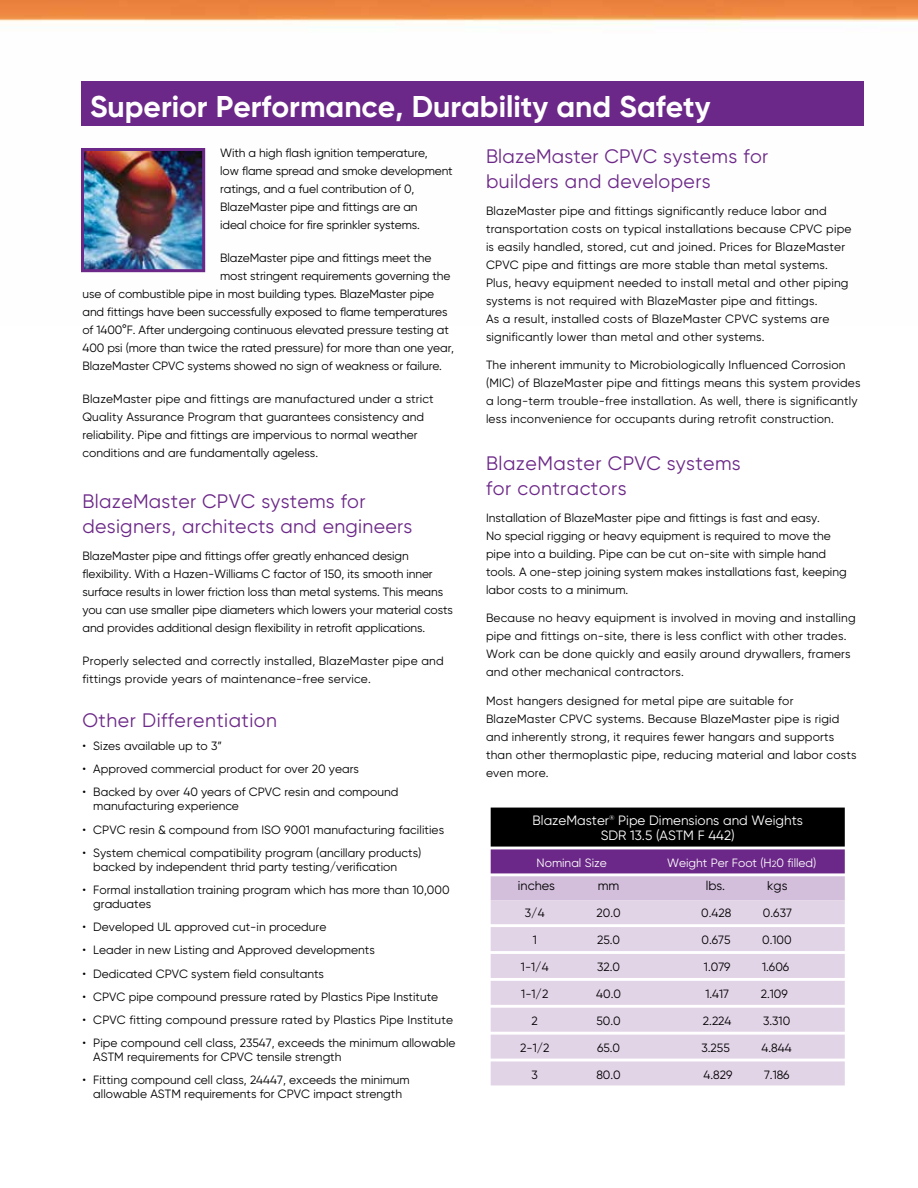
<style>
.page{position:relative;width:918px;height:1188px;background:#fff}
.page>*{position:absolute;margin:0;border:0;box-sizing:border-box;transform-origin:0 0}
.t1{font:700 30px "Gilroy";color:#fff}
.t2{font:19.5px/24.8px "Gilroy";letter-spacing:.02em;color:#6c2888}
.t3{font:13.5px/15px "Gilroy";color:#fff;text-align:center}
.t4{font:12.75px "Gilroy";color:#000}
.t5{font:12px/18px "Gilroy";color:#000}
.t6{font:12px "Gilroy";color:#fff}
.s1{font-size:9px}
</style>
<div class="page">
<img style="left:0;top:0;width:918px;height:273px">
<div style="left:81px;top:81px;width:783px;height:45px;background:#6c2888"></div>
<img style="left:85px;top:152px;width:116px;height:116px">
<div style="left:81px;top:148px;width:124px;height:124px;border:3px solid #6c2888"></div>
<div style="left:491px;top:808px;width:354px;height:39px;background:#000"></div>
<div style="left:491px;top:849px;width:354px;height:24px;background:#6c2888"></div>
<div style="left:491px;top:876px;width:354px;height:24px;background:#d3bedb"></div>
<div style="left:491px;top:900px;width:354px;height:24px;background:#e2d4e7"></div>
<div style="left:491px;top:927px;width:354px;height:24px;background:#e2d4e7"></div>
<div style="left:491px;top:954px;width:354px;height:24px;background:#e2d4e7"></div>
<div style="left:491px;top:981px;width:354px;height:24px;background:#e2d4e7"></div>
<div style="left:491px;top:1008px;width:354px;height:24px;background:#e2d4e7"></div>
<div style="left:491px;top:1035px;width:354px;height:24px;background:#e2d4e7"></div>
<div style="left:491px;top:1061px;width:354px;height:24px;background:#e2d4e7"></div>
<h1 class="t1" style="left:90px;top:88px;width:622px">Superior Performance, Durability and Safety</h1>
<p class="t5" style="left:220px;top:144px;width:234px">With a high flash ignition temperature,<br>low flame spread and smoke development ratings, and a fuel contribution of 0, BlazeMaster pipe and fittings are an<br>ideal choice for fire sprinkler systems.</p>
<p class="t5" style="left:220px;top:249px;width:213px">BlazeMaster pipe and fittings meet the</p>
<p class="t5" style="left:220px;top:267px;width:232px">most stringent requirements governing the</p>
<p class="t5" style="left:82px;top:285px;width:353px">use of combustible pipe in most building types. BlazeMaster pipe</p>
<p class="t5" style="left:82px;top:303px;width:367px">and fittings have been successfully exposed to flame temperatures</p>
<p class="t5" style="left:82px;top:321px;width:368px">of 1400°F. After undergoing continuous elevated pressure testing at</p>
<p class="t5" style="left:82px;top:339px;width:373px">400 psi (more than twice the rated pressure) for more than one year,</p>
<p class="t5" style="left:82px;top:357px;width:361px">BlazeMaster CPVC systems showed no sign of weakness or failure.</p>
<p class="t5" style="left:82px;top:390px;width:353px">BlazeMaster pipe and fittings are manufactured under a strict Quality Assurance Program that guarantees consistency and reliability. Pipe and fittings are impervious to normal weather conditions and are fundamentally ageless.</p>
<h2 class="t2" style="left:82px;top:488px;width:331px">BlazeMaster CPVC systems for designers, architects and engineers</h2>
<p class="t5" style="left:82px;top:546px;width:372px">BlazeMaster pipe and fittings offer greatly enhanced design flexibility. With a Hazen-Williams C factor of 150, its smooth inner surface results in lower friction loss than metal systems. This means you can use smaller pipe diameters which lowers your material costs and provides additional design flexibility in retrofit applications.</p>
<p class="t5" style="left:82px;top:651px;width:363px">Properly selected and correctly installed, BlazeMaster pipe and fittings provide years of maintenance-free service.</p>
<h2 class="t2" style="left:82px;top:707px;width:196px">Other Differentiation</h2>
<p class="t5" style="left:82px;top:737px;width:141px">• Sizes available up to 3”</p>
<p class="t5" style="left:82px;top:760px;width:278px">• Approved commercial product for over 20 years</p>
<p class="t5" style="left:93px;top:785px;width:307px;line-height:14.4px;text-indent:-11px">• Backed by over 40 years of CPVC resin and compound manufacturing experience</p>
<p class="t5" style="left:82px;top:820px;width:363px">• CPVC resin &amp; compound from ISO 9001 manufacturing facilities</p>
<p class="t5" style="left:93px;top:845px;width:330px;line-height:14.4px;text-indent:-11px">• System chemical compatibility program (ancillary products) backed by independent thrid party testing/verification</p>
<p class="t5" style="left:93px;top:882px;width:358px;line-height:14.4px;text-indent:-11px">• Formal installation training program which has more than 10,000 graduates</p>
<p class="t5" style="left:83px;top:918px;width:245px">• Developed UL approved cut-in procedure</p>
<p class="t5" style="left:83px;top:941px;width:294px">• Leader in new Listing and Approved developments</p>
<p class="t5" style="left:83px;top:964px;width:243px">• Dedicated CPVC system field consultants</p>
<p class="t5" style="left:83px;top:987px;width:357px">• CPVC pipe compound pressure rated by Plastics Pipe Institute</p>
<p class="t5" style="left:83px;top:1010px;width:372px">• CPVC fitting compound pressure rated by Plastics Pipe Institute</p>
<p class="t5" style="left:93px;top:1035px;width:364px;line-height:14.4px;text-indent:-11px">• Pipe compound cell class, 23547, exceeds the minimum allowable<br>ASTM requirements for CPVC tensile strength</p>
<p class="t5" style="left:83px;top:1073px;width:329px;line-height:14.4px;text-align:center">• Fitting compound cell class, 24447, exceeds the minimum allowable ASTM requirements for CPVC impact strength</p>
<h2 class="t2" style="left:486px;top:144px;width:284px">BlazeMaster CPVC systems for builders and developers</h2>
<p class="t5" style="left:486px;top:201px;width:367px">BlazeMaster pipe and fittings significantly reduce labor and transportation costs on typical installations because CPVC pipe is easily handled, stored, cut and joined. Prices for BlazeMaster CPVC pipe and fittings are more stable than metal systems.<br>Plus, heavy equipment needed to install metal and other piping systems is not required with BlazeMaster pipe and fittings.<br>As a result, installed costs of BlazeMaster CPVC systems are significantly lower than metal and other systems.</p>
<p class="t5" style="left:486px;top:356px;width:376px">The inherent immunity to Microbiologically Influenced Corrosion (MIC) of BlazeMaster pipe and fittings means this system provides a long-term trouble-free installation. As well, there is significantly less inconvenience for occupants during retrofit construction.</p>
<h2 class="t2" style="left:486px;top:450px;width:256px">BlazeMaster CPVC systems for contractors</h2>
<p class="t5" style="left:486px;top:508px;width:362px">Installation of BlazeMaster pipe and fittings is fast and easy.<br>No special rigging or heavy equipment is required to move the pipe into a building. Pipe can be cut on-site with simple hand tools. A one-step joining system makes installations fast, keeping labor costs to a minimum.</p>
<p class="t5" style="left:486px;top:609px;width:371px">Because no heavy equipment is involved in moving and installing pipe and fittings on-site, there is less conflict with other trades.<br>Work can be done quickly and easily around drywallers, framers and other mechanical contractors.</p>
<p class="t5" style="left:486px;top:692px;width:372px">Most hangers designed for metal pipe are suitable for BlazeMaster CPVC systems. Because BlazeMaster pipe is rigid and inherently strong, it requires fewer hangars and supports than other thermoplastic pipe, reducing material and labor costs even more.</p>
<p class="t3" style="left:533px;top:812px;width:272px">BlazeMaster<sup>®</sup> Pipe Dimensions and Weights<br>SDR 13.5 (ASTM F 442)</p>
<p class="t6" style="left:537px;top:855px;width:72px">Nominal Size</p>
<p class="t6" style="left:667px;top:855px;width:151px">Weight Per Foot (H<span class="s1">2</span>0 filled)</p>
<p class="t4" style="left:518px;top:878px;width:39px">inches</p>
<p class="t4" style="left:598px;top:878px;width:23px">mm</p>
<p class="t4" style="left:706px;top:878px;width:21px">lbs.</p>
<p class="t4" style="left:767px;top:878px;width:22px">kgs</p>
<p class="t5" style="left:525px;top:904px;width:21px">3/4</p>
<p class="t5" style="left:597px;top:904px;width:26px">20.0</p>
<p class="t5" style="left:701px;top:904px;width:32px">0.428</p>
<p class="t5" style="left:763px;top:904px;width:30px">0.637</p>
<p class="t5" style="left:533px;top:931px;width:6px">1</p>
<p class="t5" style="left:597px;top:931px;width:25px">25.0</p>
<p class="t5" style="left:702px;top:931px;width:31px">0.675</p>
<p class="t5" style="left:762px;top:931px;width:31px">0.100</p>
<p class="t5" style="left:521px;top:958px;width:29px">1-1/4</p>
<p class="t5" style="left:597px;top:958px;width:24px">32.0</p>
<p class="t5" style="left:704px;top:958px;width:28px">1.079</p>
<p class="t5" style="left:762px;top:958px;width:29px">1.606</p>
<p class="t5" style="left:521px;top:985px;width:29px">1-1/2</p>
<p class="t5" style="left:596px;top:985px;width:26px">40.0</p>
<p class="t5" style="left:705px;top:985px;width:25px">1.417</p>
<p class="t5" style="left:761px;top:985px;width:29px">2.109</p>
<p class="t5" style="left:532px;top:1012px;width:8px">2</p>
<p class="t5" style="left:596px;top:1012px;width:26px">50.0</p>
<p class="t5" style="left:703px;top:1012px;width:30px">2.224</p>
<p class="t5" style="left:763px;top:1012px;width:29px">3.310</p>
<p class="t5" style="left:520px;top:1038px;width:31px">2-1/2</p>
<p class="t5" style="left:597px;top:1038px;width:25px">65.0</p>
<p class="t5" style="left:702px;top:1038px;width:30px">3.255</p>
<p class="t5" style="left:761px;top:1038px;width:32px">4.844</p>
<p class="t5" style="left:532px;top:1065px;width:8px">3</p>
<p class="t5" style="left:596px;top:1065px;width:26px">80.0</p>
<p class="t5" style="left:704px;top:1065px;width:30px">4.829</p>
<p class="t5" style="left:764px;top:1065px;width:27px">7.186</p>
</div>
